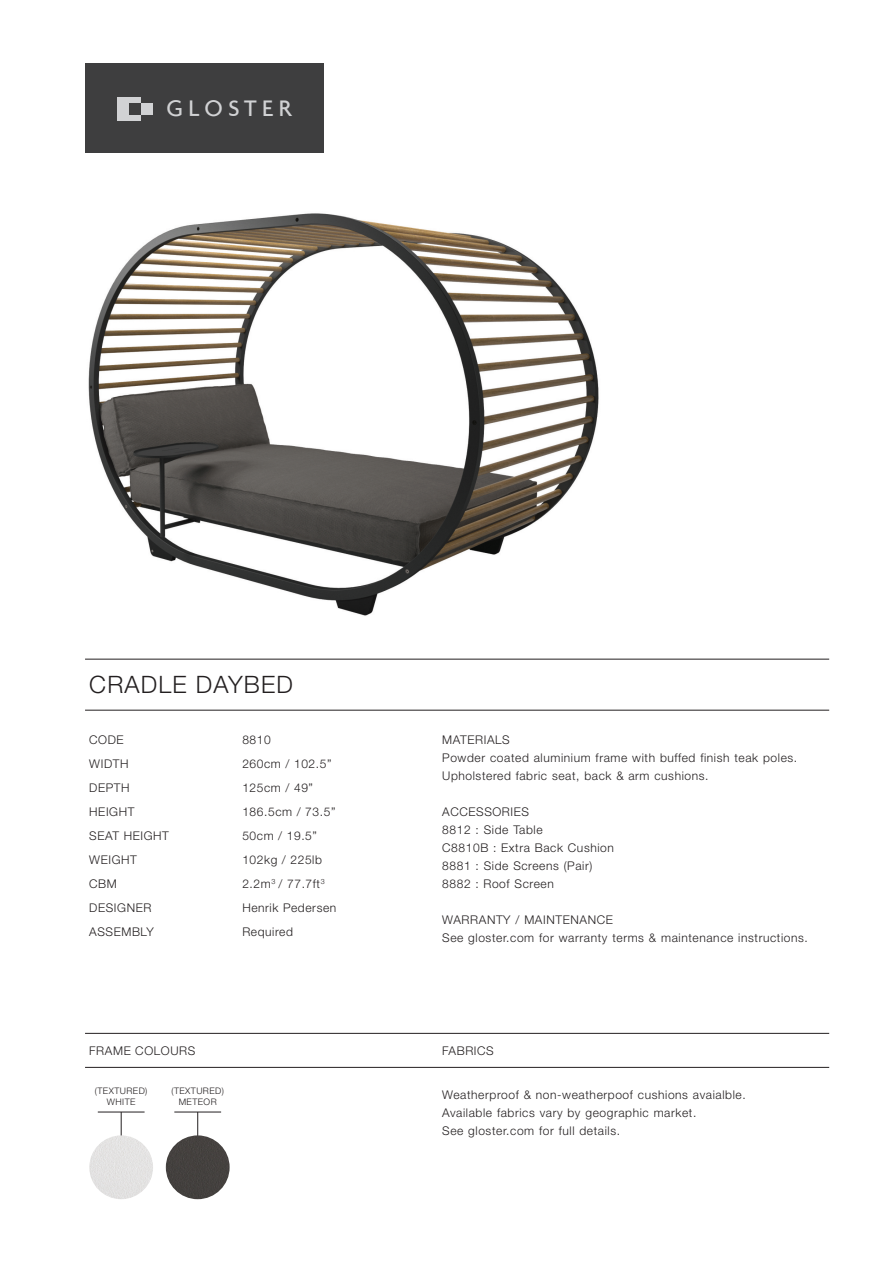
<style>
.page{position:relative;width:893px;height:1263px;background:#fff}
.page>*{position:absolute;margin:0;border:0;box-sizing:border-box;transform-origin:0 0}
.t1{font:500 24.3px "Agenda";letter-spacing:.225em;color:#d1d2d4}
.t2{font:300 24px "Helvetica Neue LT Std";letter-spacing:.05em;color:#231f20}
.t3{font:300 12px/24px "Helvetica Neue LT Std";letter-spacing:.05em;color:#231f20}
.t4{font:300 9px/10.8px "Helvetica Neue LT Std";letter-spacing:.05em;color:#231f20;text-align:center}
</style>
<div class="page">
<img style="left:88px;top:213px;width:511px;height:403px">
<hr style="left:85px;top:659px;width:744px;height:1px;background:#231f20">
<hr style="left:85px;top:710px;width:744px;height:1px;background:#231f20">
<svg style="left:121px;top:1113px;width:1px;height:22px"></svg>
<div style="left:89px;top:1135px;width:64px;height:64px;background:#e3e2e2;border-radius:50%"></div>
<hr style="left:98px;top:1112px;width:47px;height:1px;background:#231f20">
<svg style="left:197px;top:1113px;width:1px;height:22px"></svg>
<div style="left:166px;top:1135px;width:64px;height:64px;background:#44413f;border-radius:50%"></div>
<hr style="left:174px;top:1112px;width:47px;height:1px;background:#231f20">
<hr style="left:85px;top:1067px;width:744px;height:1px;background:#231f20">
<hr style="left:85px;top:1033px;width:744px;height:1px;background:#231f20">
<div style="left:85px;top:64px;width:238px;height:89px;background:#3e3e3f"></div>
<img style="left:117px;top:97px;width:35px;height:23px">
<h1 class="t1" style="left:166px;top:94px;width:126px">GLOSTER</h1>
<h2 class="t2" style="left:89px;top:676px;width:205px">CRADLE DAYBED</h2>
<p class="t3" style="left:89px;top:729px;width:81px">CODE<br>WIDTH<br>DEPTH<br>HEIGHT<br>SEAT HEIGHT<br>WEIGHT<br>CBM<br>DESIGNER<br>ASSEMBLY</p>
<p class="t3" style="left:242px;top:729px;width:95px">8810<br>260cm / 102.5”<br>125cm / 49”<br>186.5cm / 73.5”<br>50cm / 19.5”<br>102kg / 225lb<br>2.2m<sup>3</sup> / 77.7ft<sup>3<br></sup>Henrik Pedersen<br>Required</p>
<p class="t3" style="left:442px;top:732px;width:357px;line-height:18px">MATERIALS<br>Powder coated aluminium frame with buffed finish teak poles.<br>Upholstered fabric seat, back &amp; arm cushions.</p>
<p class="t3" style="left:442px;top:804px;width:173px;line-height:18px">ACCESSORIES<br>8812 : Side Table<br>C8810B : Extra Back Cushion<br>8881 : Side Screens (Pair)<br>8882 : Roof Screen</p>
<p class="t3" style="left:442px;top:912px;width:367px;line-height:18px">WARRANTY / MAINTENANCE<br>See gloster.com for warranty terms &amp; maintenance instructions.</p>
<p class="t3" style="left:89px;top:1039px;width:108px">FRAME COLOURS</p>
<p class="t3" style="left:442px;top:1039px;width:53px">FABRICS</p>
<p class="t4" style="left:95px;top:1087px;width:54px">(TEXTURED)<br>WHITE</p>
<p class="t4" style="left:171px;top:1087px;width:54px">(TEXTURED)<br>METEOR</p>
<p class="t3" style="left:442px;top:1087px;width:305px;line-height:18px">Weatherproof &amp; non-weatherpoof cushions avaialble.<br>Available fabrics vary by geographic market.<br>See gloster.com for full details.</p>
</div>
